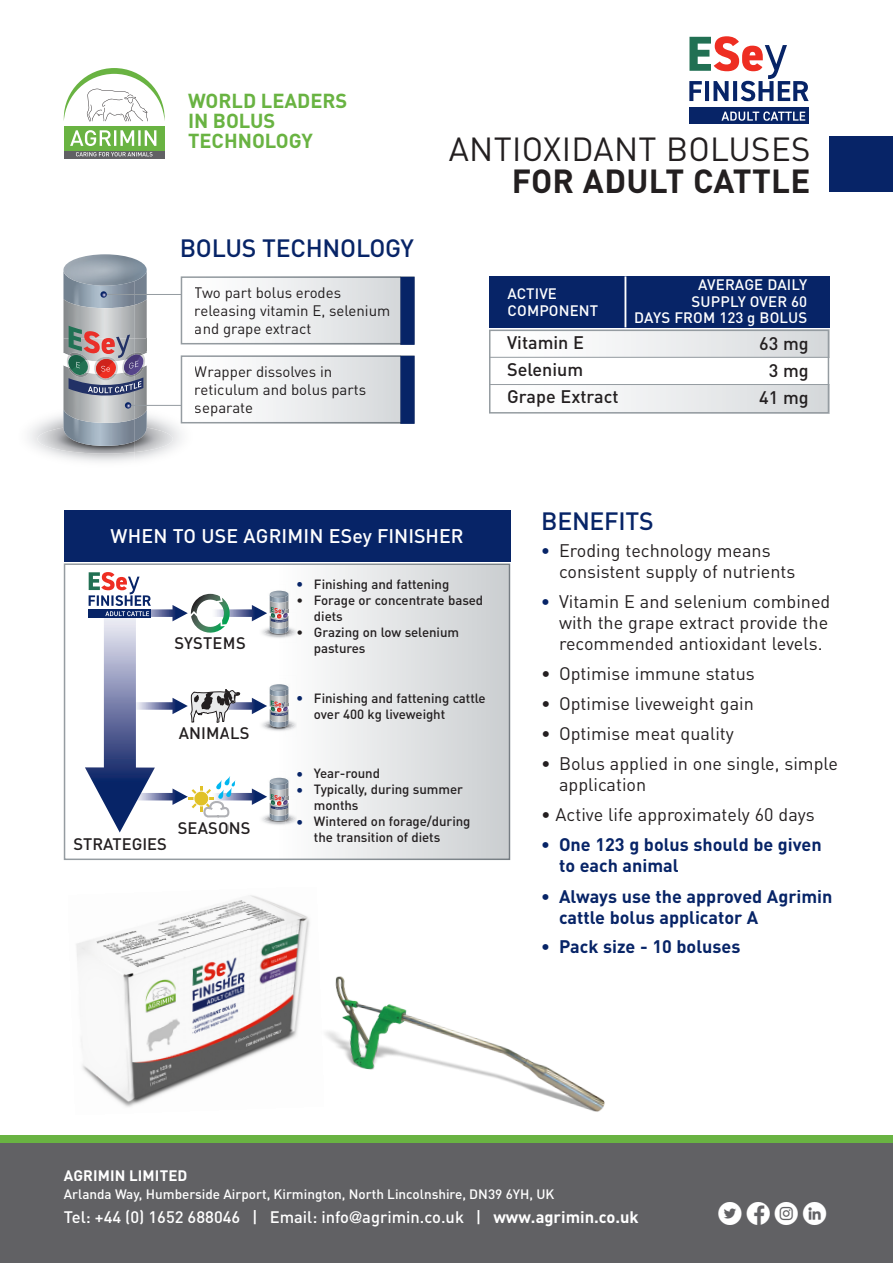
<style>
.page{position:relative;width:893px;height:1263px;background:#fff}
.page>*{position:absolute;margin:0;border:0;box-sizing:border-box;transform-origin:0 0}
.t1{font:33px "DIN Pro";letter-spacing:.01em;color:#231f20}
.t2{font:700 33px "DIN Pro";letter-spacing:.01em;color:#231f20}
.t3{font:30px "Full Tools 23 Social Media Round";color:#fff}
.t4{font:500 24.75px "DIN Pro";letter-spacing:-.01em;color:#072467}
.t5{font:700 20.1px/20.1px "DIN Pro";color:#69b342}
.t6{font:500 19.5px "DIN Pro";letter-spacing:.005em;color:#fff}
.t7{font:18px/21px "DIN Pro";color:#231f20}
.t8{font:700 18px/21px "DIN Pro";color:#072467}
.t9{font:500 18px/27px "DIN Pro";color:#231f20;text-align:center}
.t10{font:500 16.5px "DIN Pro";color:#fff}
.t11{font:500 16.5px "DIN Pro";letter-spacing:.01em;color:#231f20}
.t12{font:15px/18px "DIN Pro";color:#231f20}
.t13{font:500 15px/16.5px "DIN Pro";letter-spacing:.01em;color:#fff}
.t14{font:700 15px "DIN Pro";letter-spacing:.01em;color:#fff}
.t15{font:500 13.5px "DIN Pro";color:#fff}
.t16{font:500 13.2px/15.9px "DIN Pro";letter-spacing:-.005em;color:#231f20}
.s1{font-family:"Avenir Next";font-weight:700;color:#072467}
.s2{font-weight:700;color:#072467}
.s3{font-family:"Avenir"}
.s4{font-weight:700}
</style>
<div class="page">
<svg style="left:689px;top:36px;width:120px;height:65px"></svg>
<div style="left:689px;top:107px;width:120px;height:17px;background:#072467"></div>
<svg style="left:721px;top:111px;width:84px;height:10px"></svg>
<img style="left:135px;top:427px;width:38px;height:25px">
<img style="left:37px;top:428px;width:98px;height:26px">
<img style="left:63px;top:441px;width:72px;height:5px">
<img style="left:135px;top:286px;width:12px;height:13px">
<img style="left:63px;top:286px;width:72px;height:40px">
<img style="left:63px;top:254px;width:84px;height:32px">
<img style="left:64px;top:299px;width:83px;height:27px">
<img style="left:76px;top:895px;width:234px;height:212px">
<div style="left:0;top:1135px;width:893px;height:9px;background:#69b342"></div>
<hr style="left:105px;top:294px;width:79px;height:1px;background:#959ca1">
<svg style="left:100px;top:291px;width:7px;height:7px"></svg>
<div style="left:829px;top:137px;width:64px;height:55px;background:#072467"></div>
<div style="left:0;top:1144px;width:893px;height:119px;background:#616164"></div>
<div style="left:64px;top:150px;width:101px;height:9px;background:#616164"></div>
<div style="left:64px;top:126px;width:101px;height:24px;background:#69b342"></div>
<svg style="left:76px;top:152px;width:77px;height:4px"></svg>
<svg style="left:70px;top:130px;width:86px;height:16px"></svg>
<svg style="left:64px;top:68px;width:101px;height:53px"></svg>
<div style="left:489px;top:330px;width:340px;height:27px;background:linear-gradient(to right,#fff,#d7dadc)"></div>
<div style="left:489px;top:384px;width:340px;height:30px;background:linear-gradient(to right,#fff,#d7dadc)"></div>
<div style="left:489px;top:276px;width:340px;height:51px;background:#072467"></div>
<hr style="left:489px;top:357px;width:340px;height:1px;background:#959ca1">
<hr style="left:489px;top:384px;width:340px;height:1px;background:#959ca1">
<hr style="left:624px;top:276px;width:2px;height:51px;background:#fff">
<div style="left:489px;top:330px;width:340px;height:84px;border:2px solid #959ca1"></div>
<div style="left:277px;top:564px;width:233px;height:296px;background:linear-gradient(to right,#fefefe,#caced0)"></div>
<div style="left:64px;top:510px;width:446px;height:51px;background:#072467"></div>
<img style="left:294px;top:612px;width:3px;height:30px">
<img style="left:294px;top:582px;width:3px;height:28px">
<img style="left:294px;top:706px;width:3px;height:30px">
<img style="left:294px;top:675px;width:3px;height:28px">
<img style="left:294px;top:799px;width:3px;height:31px">
<img style="left:294px;top:769px;width:3px;height:28px">
<div style="left:400px;top:277px;width:15px;height:68px;background:#072467;border:2px solid #072467"></div>
<div style="left:180px;top:276px;width:220px;height:68px;background:linear-gradient(to right,#fff,#d7dadc)"></div>
<hr style="left:130px;top:405px;width:78px;height:1px;background:#959ca1">
<svg style="left:63px;top:326px;width:86px;height:115px;background:#9b98a0"></svg>
<div style="left:400px;top:356px;width:15px;height:68px;background:#072467;border:2px solid #072467"></div>
<div style="left:181px;top:355px;width:219px;height:68px;background:linear-gradient(to right,#fff,#d7dadc)"></div>
<img style="left:294px;top:966px;width:311px;height:146px">
<svg style="left:85px;top:572px;width:209px;height:260px"></svg>
<p class="t5" style="left:188px;top:90px;width:161px">WORLD LEADERS<br>IN BOLUS<br>TECHNOLOGY</p>
<h3 class="t4" style="left:180px;top:231px;width:236px">BOLUS TECHNOLOGY</h3>
<p class="t12" style="left:195px;top:283px;width:197px">Two part bolus erodes releasing vitamin E, selenium and grape extract</p>
<p class="t12" style="left:195px;top:362px;width:173px">Wrapper dissolves in reticulum and bolus parts separate</p>
<h1 class="t1" style="left:449px;top:127px;width:363px">ANTIOXIDANT BOLUSES</h1>
<h1 class="t2" style="left:512px;top:158px;width:300px">FOR ADULT CATTLE</h1>
<p class="t13" style="left:508px;top:285px;width:92px">ACTIVE<br>COMPONENT</p>
<p class="t13" style="left:634px;top:276px;width:175px;text-align:right">AVERAGE DAILY<br>SUPPLY OVER 60<br>DAYS FROM 123 g BOLUS</p>
<p class="t9" style="left:507px;top:328px;width:113px;text-align:left">Vitamin E<br>Selenium<br>Grape Extract</p>
<p class="t9" style="left:759px;top:329px;width:51px">63 mg<br>3 mg<br>41 mg</p>
<p class="t6" style="left:111px;top:522px;width:354px">WHEN TO USE AGRIMIN ESey FINISHER</p>
<p class="t11" style="left:175px;top:632px;width:73px">SYSTEMS</p>
<p class="t11" style="left:179px;top:722px;width:72px">ANIMALS</p>
<p class="t11" style="left:73px;top:832px;width:95px">STRATEGIES</p>
<p class="t11" style="left:178px;top:817px;width:75px">SEASONS</p>
<p class="t16" style="left:297px;top:575px;width:154px"><span class="s1">•</span> Finishing and fattening</p>
<p class="t16" style="left:314px;top:591px;width:171px;text-indent:-17px">• Forage or concentrate based diets</p>
<p class="t16" style="left:314px;top:623px;width:147px;text-indent:-17px">• Grazing on low selenium pastures</p>
<p class="t16" style="left:314px;top:690px;width:173px;text-indent:-17px"><span class="s1">•</span> Finishing and fattening cattle over 400 kg liveweight</p>
<p class="t16" style="left:297px;top:765px;width:85px"><span class="s1">•</span> Year-round</p>
<p class="t16" style="left:314px;top:781px;width:150px;text-indent:-17px"><span class="s1">•</span> Typically, during summer months</p>
<p class="t16" style="left:314px;top:813px;width:158px;text-indent:-17px"><span class="s1">•</span> Wintered on forage/during the transition of diets</p>
<h3 class="t4" style="left:541px;top:504px;width:114px">BENEFITS</h3>
<p class="t7" style="left:559px;top:539px;width:238px;text-indent:-18px"><span class="s2">•</span> Eroding technology means consistent supply of nutrients</p>
<p class="t7" style="left:559px;top:590px;width:273px;text-indent:-18px"><span class="s2">•</span> Vitamin E and selenium combined with the grape extract provide the recommended antioxidant levels.</p>
<p class="t7" style="left:541px;top:662px;width:215px">• Optimise immune status</p>
<p class="t7" style="left:541px;top:692px;width:214px">• Optimise liveweight gain</p>
<p class="t7" style="left:541px;top:722px;width:194px">• Optimise meat quality</p>
<p class="t7" style="left:559px;top:752px;width:280px;text-indent:-18px">• Bolus applied in one single, simple application</p>
<p class="t7" style="left:541px;top:803px;width:275px">• Active life approximately 60 days</p>
<p class="t8" style="left:559px;top:833px;width:264px;text-indent:-18px">• One 123 g bolus should be given to each animal</p>
<p class="t8" style="left:559px;top:885px;width:275px;text-indent:-18px">• Always use the approved Agrimin cattle bolus applicator A</p>
<p class="t8" style="left:541px;top:935px;width:201px">• Pack size - 10 boluses</p>
<p class="t14" style="left:64px;top:1165px;width:125px">AGRIMIN LIMITED</p>
<p class="t15" style="left:64px;top:1185px;width:492px">Arlanda Way, Humberside Airport, Kirmington, North Lincolnshire, DN39 6YH, UK</p>
<p class="t10" style="left:64px;top:1206px;width:576px">Tel: +44 (0) 1652 688046 | Email: info<span class="s3">@</span>agrimin.co.uk | <span class="s4">www.agrimin.co.uk</span></p>
<h2 class="t3" style="left:715px;top:1196px;width:115px">tfil</h2>
</div>
